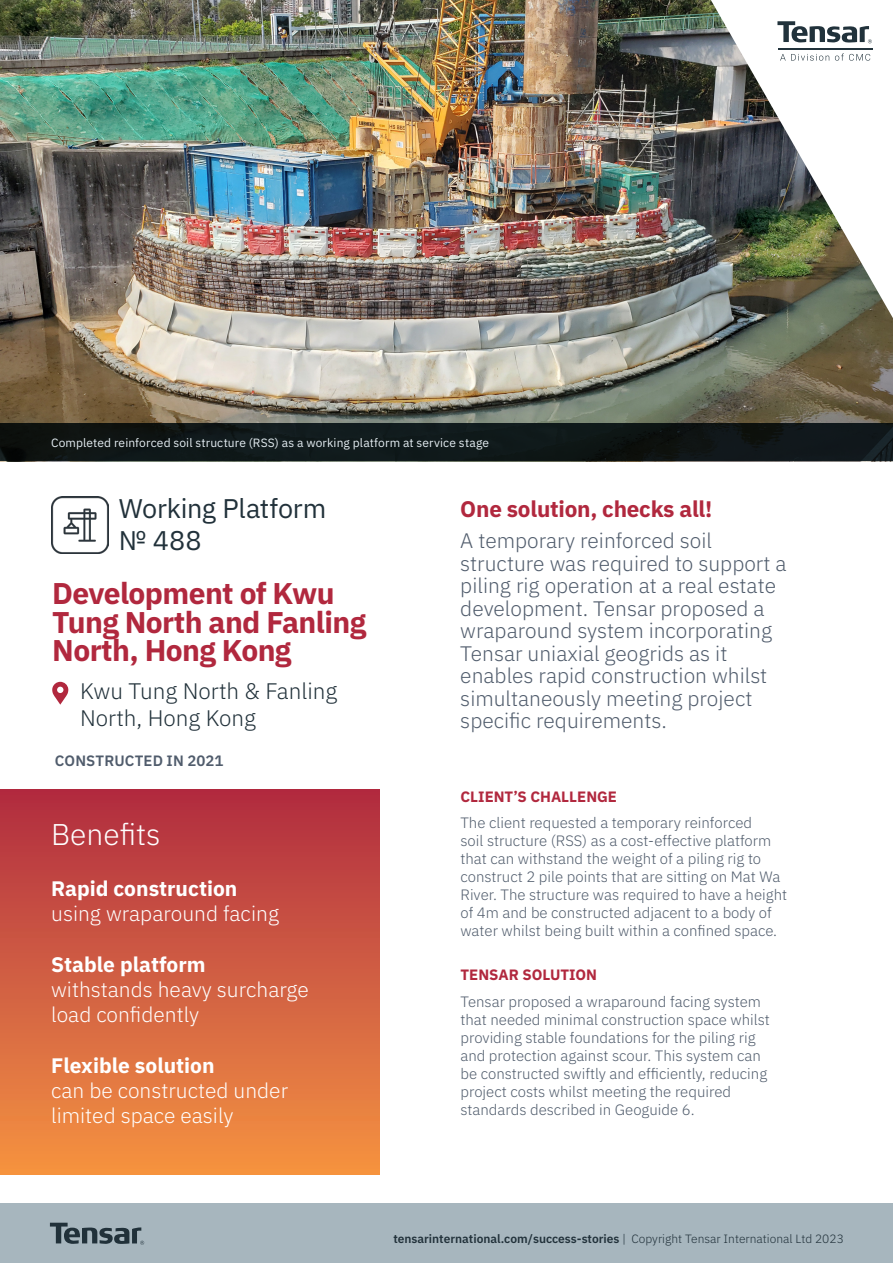
<style>
.page{position:relative;width:893px;height:1263px;background:#fff}
.page>*{position:absolute;margin:0;border:0;box-sizing:border-box;transform-origin:0 0}
.t1{font:700 30px/28.5px "IBM Plex Sans";letter-spacing:-.02em;color:#b1283e}
.t2{font:300 30px "IBM Plex Sans";color:#fff}
.t3{font:27px/32.4px "IBM Plex Sans";letter-spacing:-.01em;color:#21313a}
.t4{font:300 22.5px/27px "IBM Plex Sans";color:#21313a}
.t5{font:700 22.5px "IBM Plex Sans";letter-spacing:-.01em;color:#b1283e}
.t6{font:300 21px/22.5px "IBM Plex Sans";color:#505c6c}
.t7{font:300 21px/25.2px "IBM Plex Sans";color:#fff}
.t8{font:300 15px/18px "IBM Plex Sans";color:#505c6c}
.t9{font:700 15px "IBM Plex Sans";color:#b1283e}
.t10{font:600 15px "IBM Plex Sans";letter-spacing:.005em;color:#505c6c}
.t11{font:600 12px "IBM Plex Sans";color:#21313a}
.t12{font:12px "IBM Plex Sans";letter-spacing:.01em;color:#e4edf2}
.s1{font-weight:700}
.s2{font-weight:300}
</style>
<div class="page">
<img style="left:0;top:0;width:893px;height:424px">
<img style="left:711px;top:0;width:182px;height:318px">
<div style="left:0;top:790px;width:380px;height:385px;background:linear-gradient(to bottom,#b02c41,#f59342)"></div>
<div style="left:0;top:1203px;width:893px;height:60px;background:#a7b6be"></div>
<svg style="left:50px;top:1223px;width:94px;height:22px"></svg>
<svg style="left:0;top:424px;width:893px;height:37px;background:#0f1717"></svg>
<img style="left:51px;top:496px;width:58px;height:57px">
<svg style="left:52px;top:682px;width:16px;height:23px"></svg>
<svg style="left:777px;top:21px;width:95px;height:22px"></svg>
<hr style="left:778px;top:49px;width:95px;height:1px;background:#21323b">
<svg style="left:780px;top:54px;width:49px;height:7px"></svg>
<svg style="left:835px;top:54px;width:35px;height:7px"></svg>
<p class="t12" style="left:51px;top:433px;width:439px">Completed reinforced soil structure (RSS) as a working platform at service stage</p>
<p class="t3" style="left:119px;top:489px;width:209px">Working Platform № 488</p>
<p class="t1" style="left:52px;top:577px;width:315px">Development of Kwu<br>Tung North and Fanling<br>North, Hong Kong</p>
<p class="t4" style="left:80px;top:675px;width:259px">Kwu Tung North &amp; Fanling<br>North, Hong Kong</p>
<p class="t10" style="left:55px;top:749px;width:170px">CONSTRUCTED IN 2021</p>
<p class="t2" style="left:51px;top:811px;width:111px">Benefits</p>
<p class="t7" style="left:51px;top:874px;width:229px"><span class="s1">Rapid construction </span>using wraparound facing</p>
<p class="t7" style="left:51px;top:950px;width:259px"><span class="s1">Stable platform </span>withstands heavy surcharge load confidently</p>
<p class="t7" style="left:51px;top:1051px;width:238px"><span class="s1">Flexible solution<br></span>can be constructed under limited space easily</p>
<p class="t5" style="left:460px;top:491px;width:253px">One solution, checks all!</p>
<p class="t6" style="left:460px;top:528px;width:328px">A temporary reinforced soil structure was required to support a piling rig operation at a real estate development. Tensar proposed a wraparound system incorporating<br>Tensar uniaxial geogrids as it enables rapid construction whilst simultaneously meeting project specific requirements.</p>
<p class="t9" style="left:460px;top:784px;width:158px">CLIENT’S CHALLENGE</p>
<p class="t8" style="left:460px;top:812px;width:328px">The client requested a temporary reinforced<br>soil structure (RSS) as a cost-effective platform that can withstand the weight of a piling rig to construct 2 pile points that are sitting on Mat Wa River. The structure was required to have a height of 4m and be constructed adjacent to a body of water whilst being built within a confined space.</p>
<p class="t9" style="left:460px;top:963px;width:138px">TENSAR SOLUTION</p>
<p class="t8" style="left:460px;top:991px;width:311px">Tensar proposed a wraparound facing system that needed minimal construction space whilst providing stable foundations for the piling rig and protection against scour. This system can be constructed swiftly and efficiently, reducing project costs whilst meeting the required standards described in Geoguide 6.</p>
<p class="t11" style="left:393px;top:1229px;width:452px">tensarinternational.com/success-stories <span class="s2">| Copyright Tensar International Ltd 2023</span></p>
</div>
